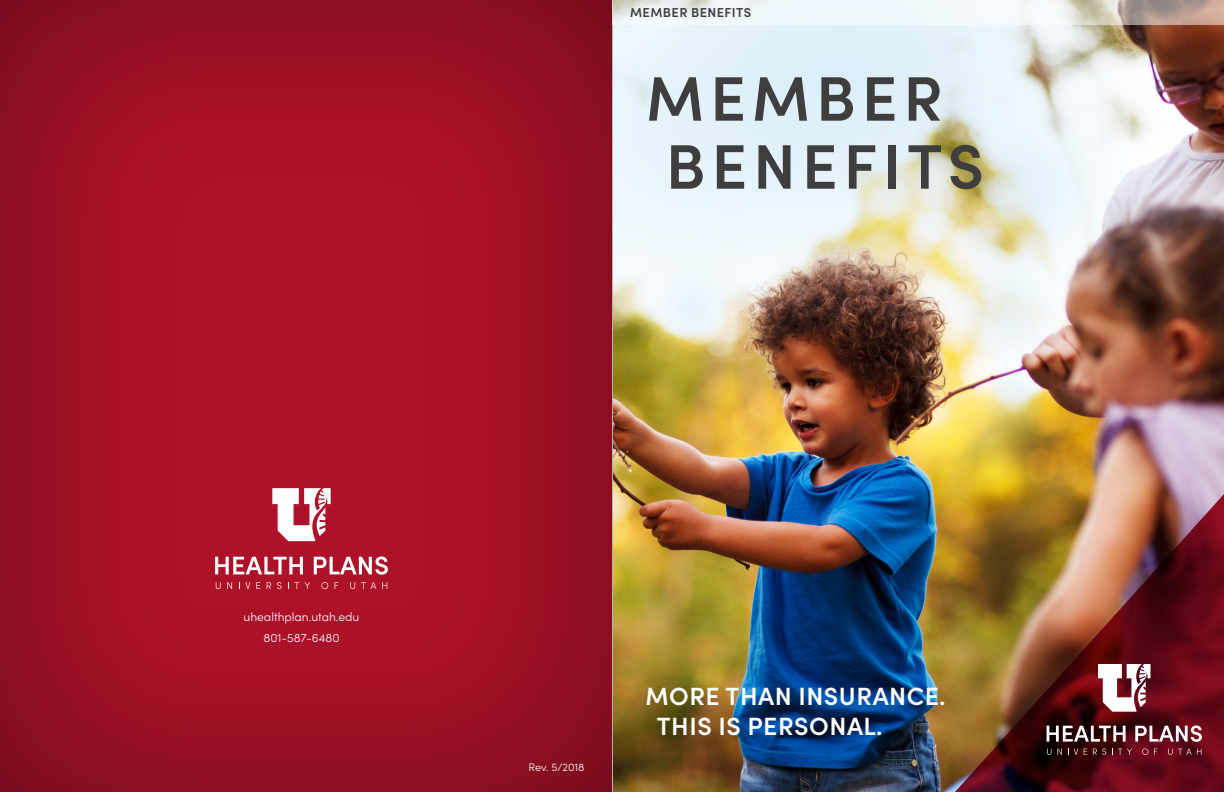
<style>
.page{position:relative;width:1224px;height:792px;background:#fff}
.page>*{position:absolute;margin:0;border:0;box-sizing:border-box;transform-origin:0 0}
.t1{font:600 63px "Sofia Pro";letter-spacing:.09em;color:#3e3e3f}
.t2{font:600 25px "Sofia Pro";letter-spacing:.02em;color:#fff}
.t3{font:600 13px "Sofia Pro";letter-spacing:.03em;color:#3e3e3f}
.t4{font:300 12px "Sofia Pro";color:#fff}
.t5{font:300 11px "Sofia Pro";color:#fff}
</style>
<div class="page">
<div style="left:0;top:0;width:612px;height:792px;background:#231f20;opacity:.5"></div>
<img style="left:612px;top:25px;width:612px;height:767px">
<svg style="left:216px;top:582px;width:5px;height:7px"></svg>
<svg style="left:227px;top:582px;width:5px;height:7px"></svg>
<svg style="left:246px;top:582px;width:4px;height:7px"></svg>
<svg style="left:256px;top:582px;width:4px;height:7px"></svg>
<svg style="left:267px;top:582px;width:4px;height:7px"></svg>
<svg style="left:277px;top:582px;width:5px;height:7px"></svg>
<svg style="left:288px;top:582px;width:22px;height:7px"></svg>
<svg style="left:321px;top:582px;width:7px;height:7px"></svg>
<svg style="left:335px;top:582px;width:3px;height:7px"></svg>
<svg style="left:350px;top:582px;width:5px;height:7px"></svg>
<svg style="left:361px;top:582px;width:15px;height:7px"></svg>
<svg style="left:382px;top:582px;width:5px;height:7px"></svg>
<svg style="left:215px;top:557px;width:88px;height:17px"></svg>
<svg style="left:314px;top:557px;width:74px;height:18px"></svg>
<svg style="left:272px;top:488px;width:59px;height:53px"></svg>
<svg style="left:612px;top:0;width:612px;height:25px;fill:#f0f7fb"></svg>
<img style="left:947px;top:484px;width:277px;height:308px">
<svg style="left:1047px;top:749px;width:4px;height:6px"></svg>
<svg style="left:1057px;top:749px;width:5px;height:6px"></svg>
<svg style="left:1068px;top:749px;width:10px;height:6px"></svg>
<svg style="left:1084px;top:749px;width:3px;height:6px"></svg>
<svg style="left:1093px;top:749px;width:13px;height:6px"></svg>
<svg style="left:1112px;top:749px;width:20px;height:6px"></svg>
<svg style="left:1142px;top:749px;width:6px;height:6px"></svg>
<svg style="left:1154px;top:749px;width:3px;height:6px"></svg>
<svg style="left:1168px;top:749px;width:33px;height:6px"></svg>
<svg style="left:1047px;top:726px;width:79px;height:16px"></svg>
<svg style="left:1135px;top:726px;width:67px;height:16px"></svg>
<svg style="left:1098px;top:664px;width:53px;height:48px"></svg>
<p class="t4" style="left:244px;top:608px;width:117px">uhealthplan.utah.edu</p>
<p class="t4" style="left:263px;top:629px;width:78px">801-587-6480</p>
<p class="t3" style="left:630px;top:3px;width:123px">MEMBER BENEFITS</p>
<p class="t1" style="left:646px;top:51px;width:298px">MEMBER</p>
<p class="t1" style="left:666px;top:119px;width:320px">BENEFITS</p>
<p class="t5" style="left:528px;top:759px;width:58px">Rev. 5/2018</p>
<p class="t2" style="left:645px;top:678px;width:302px">MORE THAN INSURANCE.</p>
<p class="t2" style="left:657px;top:708px;width:227px">THIS IS PERSONAL.</p>
</div>
